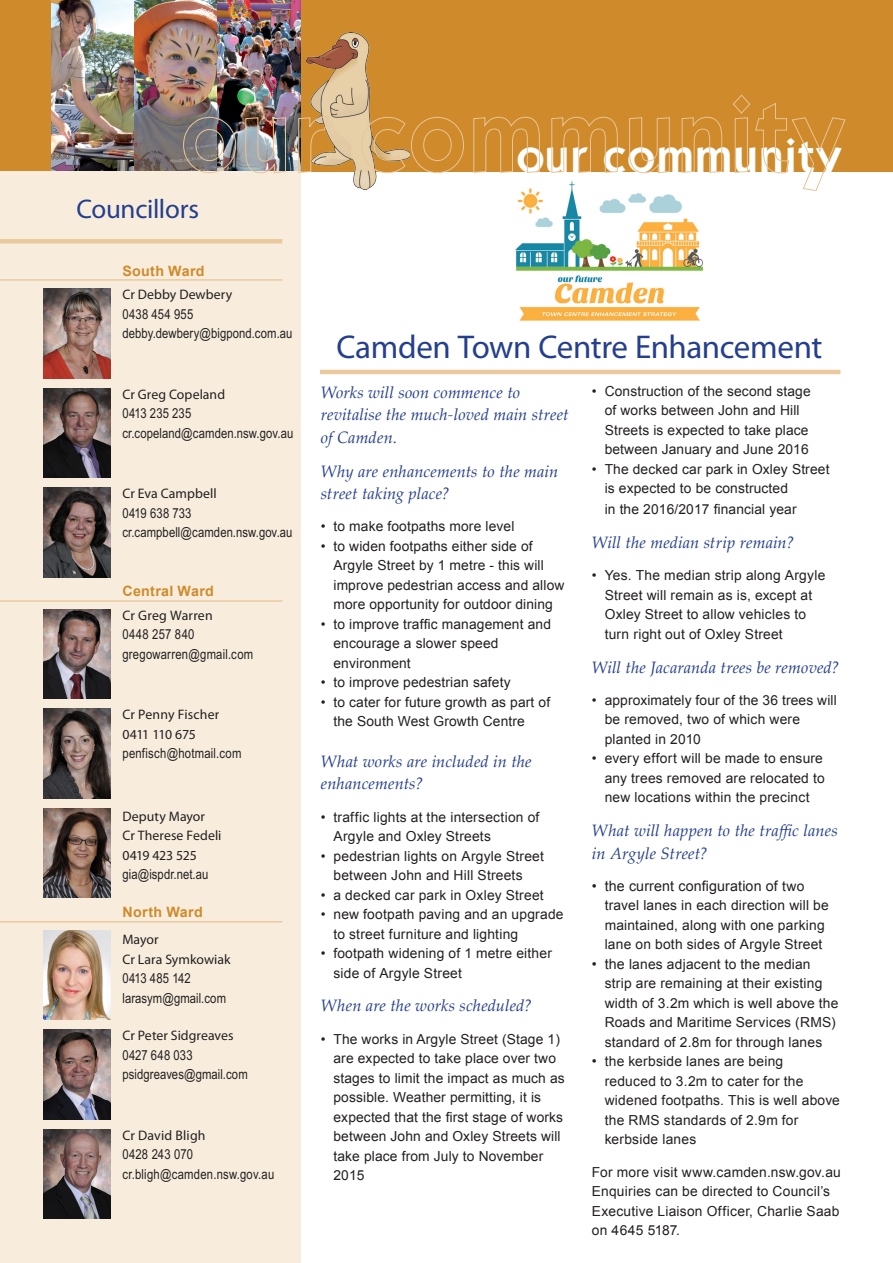
<style>
.page{position:relative;width:893px;height:1263px;background:#fff}
.page>*{position:absolute;margin:0;border:0;box-sizing:border-box;transform-origin:0 0}
.t1{font:600 46.5px "Kabel IT Cby BT";letter-spacing:.04em;color:#fff}
.Main_Heading{font:33px "Myriad Pro";letter-spacing:-.015em;color:#253f8e}
.Main_Heading-2{font:27px "Myriad Pro";letter-spacing:-.01em;color:#253f8e}
.Med_Heading{font:24px "Myriad Pro";letter-spacing:-.01em;color:#253f8e}
.blue_intro{font:italic 16.5px/22.5px "Palatino Linotype";letter-spacing:.005em;color:#253f8e}
.body{font:italic 16.5px "Palatino Linotype";color:#253f8e}
.body-2{font:14.25px "Arial";letter-spacing:.01em;color:#231f20}
.body-3{font:700 14.25px "Arial";letter-spacing:.02em;color:#cf8b2b}
.body-4{font:13.8px/19.5px "Arial";letter-spacing:.015em;color:#231f20}
.blue_intro-2{font:13.8px/19.5px "Arial";letter-spacing:.01em;color:#231f20}
.body-5{font:13.8px/19.5px "Arial Narrow";letter-spacing:.005em;color:#231f20}
.body-6{font:13.8px/19.5px "Myriad Pro";letter-spacing:.005em;color:#231f20}
.s1{font-family:"Myriad Pro"}
.s2{font-family:"Arial Narrow"}
.s3{font-size:13.8px}
.s4{font-size:14.25px}
</style>
<div class="page">
<img style="left:515px;top:181px;width:189px;height:140px">
<div style="left:0;top:0;width:893px;height:172px;background:#cf8b2b"></div>
<img style="left:51px;top:0;width:249px;height:172px">
<img style="left:306px;top:32px;width:84px;height:157px">
<hr style="left:320px;top:370px;width:520px;height:4px;background:#eac99e">
<div style="left:0;top:172px;width:300px;height:1091px;background:#f8eddd"></div>
<img style="left:183px;top:117px;width:53px;height:56px">
<img style="left:245px;top:117px;width:41px;height:57px">
<svg style="left:298px;top:116px;width:32px;height:57px"></svg>
<svg style="left:361px;top:117px;width:103px;height:56px"></svg>
<svg style="left:473px;top:116px;width:67px;height:57px"></svg>
<svg style="left:551px;top:116px;width:67px;height:57px"></svg>
<svg style="left:629px;top:117px;width:41px;height:57px"></svg>
<svg style="left:681px;top:116px;width:41px;height:57px"></svg>
<svg style="left:733px;top:94px;width:113px;height:97px"></svg>
<div style="left:0;top:239px;width:282px;height:5px;background:#eac99e"></div>
<img style="left:44px;top:388px;width:67px;height:90px">
<img style="left:44px;top:289px;width:67px;height:89px">
<img style="left:44px;top:488px;width:67px;height:89px">
<img style="left:44px;top:709px;width:67px;height:89px">
<img style="left:44px;top:808px;width:67px;height:90px">
<img style="left:44px;top:609px;width:67px;height:90px">
<img style="left:44px;top:1030px;width:67px;height:89px">
<img style="left:44px;top:1129px;width:67px;height:90px">
<img style="left:44px;top:930px;width:67px;height:90px">
<hr style="left:0;top:600px;width:282px;height:2px;background:#eac99e">
<hr style="left:0;top:279px;width:282px;height:2px;background:#eac99e">
<hr style="left:0;top:921px;width:282px;height:1px;background:#eac99e">
<p class="Main_Heading-2" style="left:76px;top:192px;width:124px">Councillors</p>
<p class="Med_Heading" style="left:70px;top:204px;width:161px">Your Councillors</p>
<p class="body-3" style="left:122px;top:261px;width:84px">South Ward</p>
<p class="body-5" style="left:122px;top:284px;width:172px"><span class="s1">Cr Debby Dewbery<br></span>0438 454 955 debby.dewbery@bigpond.com.au</p>
<p class="body-5" style="left:122px;top:384px;width:172px"><span class="s1">Cr Greg Copeland<br></span>0413 235 235 cr.copeland@camden.nsw.gov.au</p>
<p class="body-6" style="left:122px;top:483px;width:96px">Cr Eva Campbell<br><span class="s2">0419 638 733</span></p>
<p class="body-5" style="left:122px;top:522px;width:172px">cr.campbell@camden.nsw.gov.au</p>
<p class="body-3" style="left:122px;top:582px;width:93px">Central Ward</p>
<p class="body-5" style="left:122px;top:605px;width:132px"><span class="s1">Cr Greg Warren<br></span>0448 257 840 gregowarren@gmail.com</p>
<p class="body-6" style="left:122px;top:705px;width:120px">Cr Penny Fischer<br>0411 110 675 <span class="s2">penfisch@hotmail.com</span></p>
<p class="body-6" style="left:122px;top:806px;width:84px">Deputy Mayor</p>
<p class="body-6" style="left:122px;top:826px;width:101px">Cr Therese Fedeli<br>0419 423 525</p>
<p class="body-5" style="left:122px;top:865px;width:87px">gia@ispdr.net.au</p>
<p class="body-3" style="left:122px;top:903px;width:82px">North Ward</p>
<p class="body-6" style="left:122px;top:930px;width:110px">Mayor<br>Cr Lara Symkowiak</p>
<p class="body-5" style="left:122px;top:968px;width:105px">0413 485 142 larasym@gmail.com</p>
<p class="body-6" style="left:122px;top:1026px;width:112px">Cr Peter Sidgreaves</p>
<p class="body-5" style="left:122px;top:1045px;width:127px">0427 648 033 psidgreaves@gmail.com</p>
<p class="body-5" style="left:122px;top:1125px;width:153px"><span class="s1">Cr David Bligh<br></span>0428 243 070 cr.bligh@camden.nsw.gov.au</p>
<p class="t1" style="left:517px;top:127px;width:325px">our community</p>
<p class="Main_Heading" style="left:336px;top:327px;width:487px">Camden Town Centre Enhancement</p>
<p class="blue_intro" style="left:321px;top:380px;width:249px">Works will soon commence to revitalise the much-loved main street of Camden.</p>
<p class="blue_intro" style="left:321px;top:459px;width:239px">Why are enhancements to the main street taking place?</p>
<p class="blue_intro-2" style="left:321px;top:517px;width:195px">• to make footpaths more level</p>
<p class="blue_intro-2" style="left:333px;top:536px;width:232px;text-indent:-13px">• to widen footpaths either side of Argyle Street by 1 metre - this will improve pedestrian access and allow more opportunity for outdoor dining</p>
<p class="blue_intro-2" style="left:333px;top:614px;width:219px;text-indent:-13px">• to improve traffic management and encourage a slower speed environment</p>
<p class="blue_intro-2" style="left:321px;top:673px;width:191px">• to improve pedestrian safety</p>
<p class="blue_intro-2" style="left:333px;top:692px;width:218px;text-indent:-13px">• to cater for future growth as part of the South West Growth Centre</p>
<p class="blue_intro" style="left:321px;top:749px;width:212px">What works are included in the enhancements?</p>
<p class="body-4" style="left:333px;top:807px;width:207px;text-indent:-13px">• traffic lights at the intersection of<br>Argyle and Oxley Streets</p>
<p class="body-4" style="left:333px;top:846px;width:212px;text-indent:-13px">• pedestrian lights on Argyle Street between John and Hill Streets</p>
<p class="body-4" style="left:321px;top:885px;width:224px">• a decked car park in Oxley Street</p>
<p class="body-4" style="left:333px;top:905px;width:232px;text-indent:-13px">• new footpath paving and an upgrade to street furniture and lighting</p>
<p class="body-4" style="left:321px;top:944px;width:233px">• footpath widening of 1 metre either</p>
<p class="body-4" style="left:333px;top:963px;width:130px">side of Argyle Street</p>
<p class="blue_intro" style="left:321px;top:994px;width:213px">When are the works scheduled?</p>
<p class="body-4" style="left:333px;top:1029px;width:233px;text-indent:-13px">• The works in Argyle Street (Stage 1) are expected to take place over two stages to limit the impact as much as possible. Weather permitting, it is expected that the first stage of works between John and Oxley Streets will take place from July to November<br>2015</p>
<p class="body-4" style="left:605px;top:381px;width:208px;text-indent:-13px">• Construction of the second stage of works between John and Hill<br>Streets is expected to take place between January and June 2016</p>
<p class="body-4" style="left:605px;top:459px;width:226px;text-indent:-13px">• The decked car park in Oxley Street is expected to be constructed</p>
<p class="body-4" style="left:605px;top:500px;width:193px">in the 2016/2017 financial year</p>
<p class="body" style="left:592px;top:531px;width:204px">Will the median strip remain?</p>
<p class="body-4" style="left:592px;top:566px;width:235px">• Yes. The median strip along Argyle</p>
<p class="body-4" style="left:605px;top:585px;width:209px">Street will remain as is, except at</p>
<p class="body-4" style="left:605px;top:605px;width:203px">Oxley Street to allow vehicles to</p>
<p class="body-4" style="left:605px;top:624px;width:180px">turn right out of Oxley Street</p>
<p class="blue_intro" style="left:592px;top:655px;width:249px">Will the Jacaranda trees be removed?</p>
<p class="blue_intro-2" style="left:605px;top:690px;width:234px;text-indent:-13px">• approximately four of the 36 trees will be removed, two of which were planted in 2010</p>
<p class="blue_intro-2" style="left:605px;top:749px;width:222px;text-indent:-13px">• every effort will be made to ensure any trees removed are relocated to new locations within the precinct</p>
<p class="blue_intro" style="left:592px;top:819px;width:247px">What will happen to the traffic lanes in Argyle Street?</p>
<p class="body-2" style="left:592px;top:876px;width:214px">• the current configuration of <span class="s3">two</span></p>
<p class="body-4" style="left:605px;top:896px;width:226px">travel lanes in each direction will be maintained, along with one parking lane on both sides of Argyle Street</p>
<p class="body-4" style="left:605px;top:954px;width:235px;text-indent:-13px"><span class="s4">• the</span> lanes adjacent to the median strip are remaining at their existing width of 3.2m which is well above the Roads and Maritime Services (RMS) standard of 2.8m for through lanes</p>
<p class="body-4" style="left:605px;top:1052px;width:237px;text-indent:-13px"><span class="s4">•</span> the kerbside lanes are being<br>reduced to 3.2m to cater for the widened footpaths. This is well above the RMS standards of 2.9m for kerbside lanes</p>
<p class="body-4" style="left:592px;top:1162px;width:250px">For more visit www.camden.nsw.gov.au</p>
<p class="body-4" style="left:592px;top:1182px;width:249px">Enquiries can be directed to Council’s<br>Executive Liaison Officer, Charlie Saab on 4645 5187.</p>
</div>
